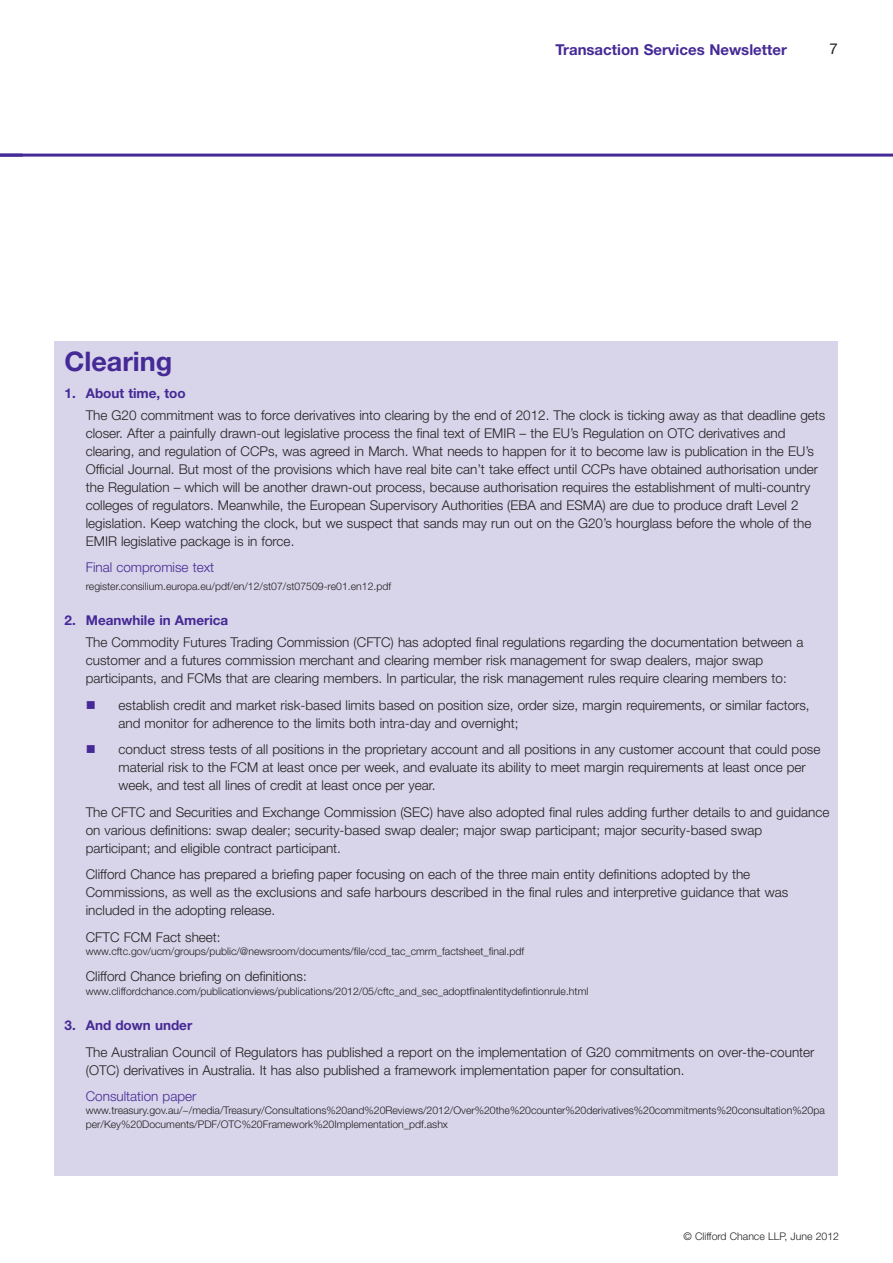
<style>
.page{position:relative;width:893px;height:1263px;background:#fff}
.page>*{position:absolute;margin:0;border:0;box-sizing:border-box;transform-origin:0 0}
.t1{font:700 27px "Helvetica Neue LT";color:#452996}
.t2{font:700 15px "Helvetica Neue LT";color:#452996}
.t3{font:15px "Helvetica Neue LT";color:#231f20}
.t4{font:300 13.5px/18px "Helvetica Neue LT";color:#231f20}
.t5{font:700 13.5px "Helvetica Neue LT";color:#452996}
.t6{font:300 13.5px "Helvetica Neue LT";color:#452996}
.t7{font:300 10.5px/13.5px "Helvetica Neue LT";color:#231f20}
.s1{color:#452996}
</style>
<div class="page">
<hr style="left:0;top:154px;width:893px;height:3px;background:#452996">
<div style="left:54px;top:341px;width:784px;height:834px;background:#d8d4e9"></div>
<p class="t2" style="left:555px;top:44px;width:233px">Transaction Services Newsletter</p>
<p class="t3" style="left:829px;top:43px;width:10px">7</p>
<h1 class="t1" style="left:64px;top:352px;width:109px">Clearing</h1>
<p class="t5" style="left:64px;top:388px;width:123px">1. About time, too</p>
<p class="t4" style="left:86px;top:407px;width:741px">The G20 commitment was to force derivatives into clearing by the end of 2012. The clock is ticking away as that deadline gets closer. After a painfully drawn-out legislative process the final text of EMIR – the EU’s Regulation on OTC derivatives and clearing, and regulation of CCPs, was agreed in March. What needs to happen for it to become law is publication in the EU’s Official Journal. But most of the provisions which have real bite can’t take effect until CCPs have obtained authorisation under the Regulation – which will be another drawn-out process, because authorisation requires the establishment of multi-country colleges of regulators. Meanwhile, the European Supervisory Authorities (EBA and ESMA) are due to produce draft Level 2 legislation. Keep watching the clock, but we suspect that sands may run out on the G20’s hourglass before the whole of the EMIR legislative package is in force.</p>
<p class="t6" style="left:86px;top:563px;width:130px">Final compromise text</p>
<p class="t7" style="left:86px;top:581px;width:307px">register.consilium.europa.eu/pdf/en/12/st07/st07509-re01.en12.pdf</p>
<p class="t5" style="left:64px;top:615px;width:165px">2. Meanwhile in America</p>
<p class="t4" style="left:86px;top:635px;width:719px">The Commodity Futures Trading Commission (CFTC) has adopted final regulations regarding the documentation between a customer and a futures commission merchant and clearing member risk management for swap dealers, major swap participants, and FCMs that are clearing members. In particular, the risk management rules require clearing members to:</p>
<p class="t4" style="left:119px;top:697px;width:693px;text-indent:-33px"><span class="s1">■</span> establish credit and market risk-based limits based on position size, order size, margin requirements, or similar factors, and monitor for adherence to the limits both intra-day and overnight;</p>
<p class="t4" style="left:119px;top:742px;width:703px;text-indent:-33px"><span class="s1">■</span> conduct stress tests of all positions in the proprietary account and all positions in any customer account that could pose material risk to the FCM at least once per week, and evaluate its ability to meet margin requirements at least once per week, and test all lines of credit at least once per year.</p>
<p class="t4" style="left:86px;top:804px;width:745px">The CFTC and Securities and Exchange Commission (SEC) have also adopted final rules adding further details to and guidance on various definitions: swap dealer; security-based swap dealer; major swap participant; major security-based swap participant; and eligible contract participant.</p>
<p class="t4" style="left:86px;top:867px;width:704px">Clifford Chance has prepared a briefing paper focusing on each of the three main entity definitions adopted by the<br>Commissions, as well as the exclusions and safe harbours described in the final rules and interpretive guidance that was included in the adopting release.</p>
<p class="t4" style="left:86px;top:929px;width:136px">CFTC FCM Fact sheet:</p>
<p class="t7" style="left:86px;top:946px;width:440px">www.cftc.gov/ucm/groups/public/@newsroom/documents/file/ccd_tac_cmrm_factsheet_final.pdf</p>
<p class="t4" style="left:86px;top:969px;width:222px">Clifford Chance briefing on definitions:</p>
<p class="t7" style="left:86px;top:985px;width:504px">www.cliffordchance.com/publicationviews/publications/2012/05/cftc_and_sec_adoptfinalentitydefintionrule.html</p>
<p class="t5" style="left:64px;top:1020px;width:129px">3. And down under</p>
<p class="t4" style="left:86px;top:1044px;width:730px">The Australian Council of Regulators has published a report on the implementation of G20 commitments on over-the-counter (OTC) derivatives in Australia. It has also published a framework implementation paper for consultation.</p>
<p class="t6" style="left:86px;top:1091px;width:112px">Consultation paper</p>
<p class="t7" style="left:86px;top:1105px;width:741px">www.treasury.gov.au/~/media/Treasury/Consultations%20and%20Reviews/2012/Over%20the%20counter%20derivatives%20commitments%20consultation%20pa per/Key%20Documents/PDF/OTC%20Framework%20Implementation_pdf.ashx</p>
<p class="t7" style="left:683px;top:1231px;width:157px">© Clifford Chance LLP, June 2012</p>
</div>
